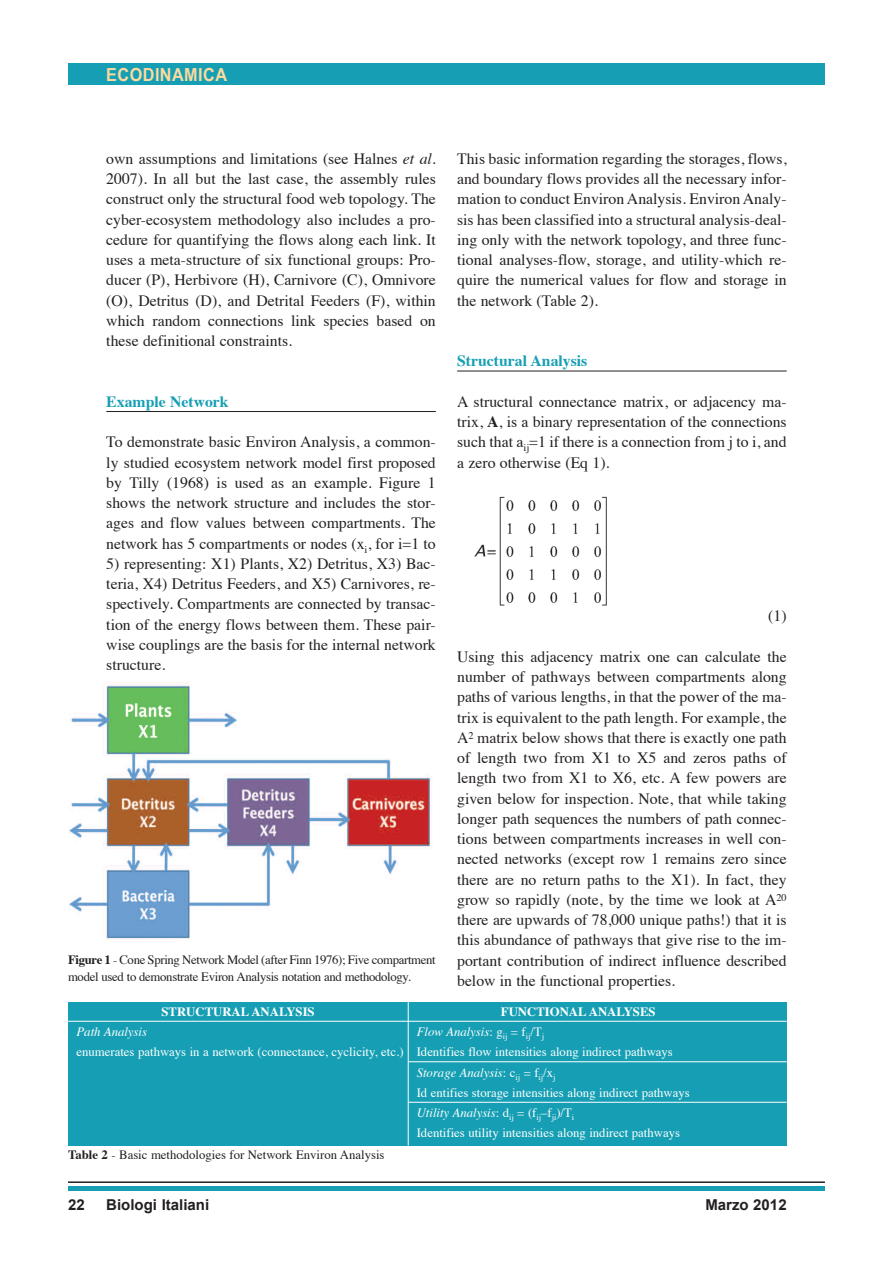
<style>
.page{position:relative;width:893px;height:1263px;background:#fff}
.page>*{position:absolute;margin:0;border:0;box-sizing:border-box;transform-origin:0 0}
.t1{font:700 18px "Arial Narrow";letter-spacing:.025em;color:#feda9e;scale:1.1 1}
.t2{font:15.75px/20.2px "Times";color:#231f20;text-align:justify}
.t3{font:700 15.75px "Times";color:#169fb4}
.t4{font:700 15px "Arial";color:#231f20}
.t5{font:12.75px "Times";color:#fff}
.t6{font:12.75px/17.2px "Times";letter-spacing:-.025em;color:#231f20}
.t7{font:italic 12.75px "Times";color:#fff}
.t8{font:12.75px "Times";color:#231f20}
.t9{font:700 12.75px "Times";color:#fff}
.s1{font-style:italic}
.s2{font-weight:700}
.s3{font-style:normal}
</style>
<div class="page">
<div style="left:68px;top:1186px;width:757px;height:5px;background:#169fb4"></div>
<div style="left:68px;top:64px;width:757px;height:21px;background:#169fb4"></div>
<hr style="left:68px;top:1181px;width:757px;height:2px;background:#231f20">
<hr style="left:106px;top:411px;width:330px;height:1px;background:#231f20">
<hr style="left:457px;top:371px;width:330px;height:1px;background:#231f20">
<img style="left:474px;top:496px;width:133px;height:110px">
<div style="left:68px;top:1002px;width:719px;height:143px;background:#169fb4"></div>
<hr style="left:68px;top:1021px;width:719px;height:1px;background:#fff">
<hr style="left:408px;top:1061px;width:379px;height:1px;background:#fff">
<hr style="left:408px;top:1102px;width:379px;height:1px;background:#fff">
<hr style="left:408px;top:1001px;width:1px;height:144px;background:#fff">
<img style="left:69px;top:682px;width:363px;height:257px">
<p class="t1" style="left:106px;top:64px;width:111px">ECODINAMICA</p>
<p class="t2" style="left:106px;top:150px;width:331px">own assumptions and limitations (see Halnes <span class="s1">et al.<br></span>2007). In all but the last case, the assembly rules construct only the structural food web topology. The cyber-ecosystem methodology also includes a pro&shy;cedure for quantifying the flows along each link. It uses a meta-structure of six functional groups: Pro&shy;ducer (P), Herbivore (H), Carnivore (C), Omnivore (O), Detritus (D), and Detrital Feeders (F), within which random connections link species based on these definitional constraints.</p>
<p class="t3" style="left:106px;top:395px;width:124px">Example Network</p>
<p class="t2" style="left:106px;top:433px;width:331px">To demonstrate basic Environ Analysis, a common&shy;ly studied ecosystem network model first proposed by Tilly (1968) is used as an example. Figure 1 shows the network structure and includes the stor&shy;ages and flow values between compartments. The network has 5 compartments or nodes (x<sub>i</sub>, for i=1 to</p>
<p class="t2" style="left:106px;top:555px;width:331px">5) representing: X1) Plants, X2) Detritus, X3) Bac&shy;teria, X4) Detritus Feeders, and X5) Carnivores, re&shy;spectively. Compartments are connected by transac&shy;tion of the energy flows between them. These pair&shy;wise couplings are the basis for the internal network structure.</p>
<p class="t6" style="left:68px;top:952px;width:369px"><span class="s2">Figure 1</span> - Cone Spring Network Model (after Finn 1976); Five compartment model used to demonstrate Eviron Analysis notation and methodology.</p>
<p class="t2" style="left:457px;top:150px;width:331px">This basic information regarding the storages, flows, and boundary flows provides all the necessary infor&shy;mation to conduct Environ Analysis. Environ Analy&shy;sis has been classified into a structural analysis-deal&shy;ing only with the network topology, and three func&shy;tional analyses-flow, storage, and utility-which re&shy;quire the numerical values for flow and storage in the network (Table 2).</p>
<p class="t3" style="left:457px;top:355px;width:132px">Structural Analysis</p>
<p class="t2" style="left:457px;top:393px;width:331px">A structural connectance matrix, or adjacency ma&shy;trix, <span class="s2">A</span>, is a binary representation of the connections such that a<sub>ij</sub>=1 if there is a connection from j to i, and a zero otherwise (Eq 1).</p>
<p class="t2" style="left:768px;top:607px;width:20px">(1)</p>
<p class="t2" style="left:457px;top:648px;width:331px">Using this adjacency matrix one can calculate the number of pathways between compartments along paths of various lengths, in that the power of the ma&shy;trix is equivalent to the path length. For example, the A<sup>2</sup> matrix below shows that there is exactly one path of length two from X1 to X5 and zeros paths of length two from X1 to X6, etc. A few powers are given below for inspection. Note, that while taking longer path sequences the numbers of path connec&shy;tions between compartments increases in well con&shy;nected networks (except row 1 remains zero since there are no return paths to the X1). In fact, they grow so rapidly (note, by the time we look at A<sup>20 </sup>there are upwards of 78,000 unique paths!) that it is this abundance of pathways that give rise to the im&shy;portant contribution of indirect influence described below in the functional properties.</p>
<p class="t9" style="left:162px;top:1006px;width:155px">STRUCTURAL ANALYSIS</p>
<p class="t9" style="left:501px;top:1006px;width:156px">FUNCTIONAL ANALYSES</p>
<p class="t7" style="left:77px;top:1026px;width:72px">Path Analysis</p>
<p class="t7" style="left:417px;top:1026px;width:129px">Flow Analysis<span class="s3">: g</span><sub>ij</sub> <span class="s3">= f</span><sub>ij</sub><span class="s3">/T</span><sub>j</sub></p>
<p class="t5" style="left:77px;top:1047px;width:598px">enumerates pathways in a network (connectance, cyclicity, etc.) Identifies flow intensities along indirect pathways</p>
<p class="t7" style="left:417px;top:1067px;width:140px">Storage Analysis<span class="s3">: c</span><sub>ij</sub> <span class="s3">= f</span><sub>ij</sub><span class="s3">/x</span><sub>j</sub></p>
<p class="t5" style="left:417px;top:1087px;width:275px">Id entifies storage intensities along indirect pathways</p>
<p class="t7" style="left:417px;top:1107px;width:159px">Utility Analysis<span class="s3">: d</span><sub>ij</sub> <span class="s3">= (f</span><sub>ij</sub><span class="s3">–f</span><sub>ji</sub><span class="s3">)/T</span><sub>i</sub></p>
<p class="t5" style="left:417px;top:1128px;width:265px">Identifies utility intensities along indirect pathways</p>
<p class="t8" style="left:68px;top:1150px;width:318px"><span class="s2">Table 2</span> - Basic methodologies for Network Environ Analysis</p>
<p class="t4" style="left:68px;top:1196px;width:18px">22</p>
<p class="t4" style="left:106px;top:1196px;width:104px">Biologi Italiani</p>
<p class="t4" style="left:705px;top:1196px;width:83px">Marzo 2012</p>
</div>
